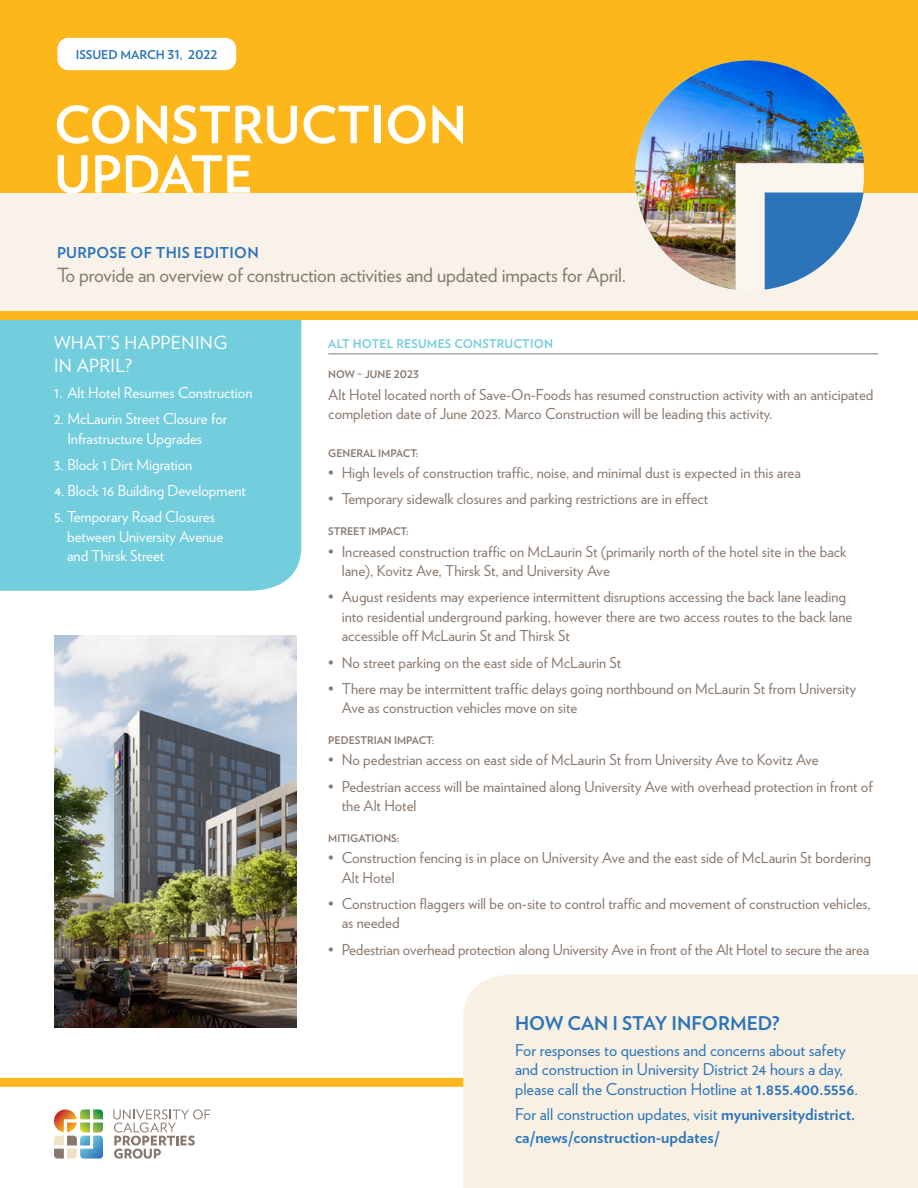
<style>
.page{position:relative;width:918px;height:1188px;background:#fff}
.page>*{position:absolute;margin:0;border:0;box-sizing:border-box;transform-origin:0 0}
.t1{font:700 51px/49.5px "Verlag";color:#fff}
.t2{font:19.5px "Verlag";letter-spacing:-.01em;color:#89786d}
.t3{font:700 18.9px "Verlag";color:#2c74ba}
.t4{font:18px/22.5px "Verlag";letter-spacing:.02em;color:#fff}
.t5{font:16.2px/19.5px "Verlag";color:#2c74ba}
.t6{font:700 16.2px/22.6px "Verlag";color:#2c74ba}
.t7{font:15px/19.5px "Verlag";color:#89786d}
.t8{font:15px/19.5px "Verlag";color:#fff}
.t9{font:700 15px "Verlag";letter-spacing:.02em;color:#2c74ba}
.t10{font:700 12.15px "Verlag";color:#2c74ba}
.t11{font:700 12px "Verlag";letter-spacing:.02em;color:#72cddc}
.t12{font:700 10.5px "Verlag";color:#89786d}
.s1{font-weight:700}
.s2{font-weight:400}
</style>
<div class="page">
<div style="left:0;top:320px;width:301px;height:271px;background:#72cddc"></div>
<div style="left:0;top:0;width:918px;height:315px;background:#f7f0e3"></div>
<div style="left:0;top:0;width:918px;height:192px;background:#fdb71a"></div>
<hr style="left:328px;top:354px;width:550px;height:1px;background:#89786d">
<div style="left:0;top:1078px;width:918px;height:9px;background:#fdb71a"></div>
<div style="left:463px;top:974px;width:455px;height:214px;background:#f7f0e3"></div>
<div style="left:0;top:311px;width:918px;height:9px;background:#fdb71a"></div>
<div style="left:57px;top:38px;width:179px;height:32px;background:#fff;border-radius:11px"></div>
<img style="left:54px;top:635px;width:243px;height:392px">
<img style="left:635px;top:60px;width:229px;height:230px">
<svg style="left:765px;top:192px;width:99px;height:98px"></svg>
<svg style="left:54px;top:1110px;width:49px;height:49px"></svg>
<svg style="left:113px;top:1109px;width:97px;height:50px"></svg>
<p class="t10" style="left:76px;top:45px;width:143px">ISSUED MARCH 31, 2022</p>
<h1 class="t1" style="left:54px;top:97px;width:415px">CONSTRUCTION<br>UPDATE</h1>
<p class="t9" style="left:57px;top:240px;width:203px">PURPOSE OF THIS EDITION</p>
<h2 class="t2" style="left:57px;top:261px;width:571px">To provide an overview of construction activities and updated impacts for April.</h2>
<p class="t4" style="left:54px;top:331px;width:175px">WHAT’S HAPPENING<br>IN APRIL?</p>
<p class="t8" style="left:54px;top:382px;width:200px">1. Alt Hotel Resumes Construction</p>
<p class="t8" style="left:67px;top:408px;width:161px;text-indent:-13px">2. McLaurin Street Closure for<br>Infrastructure Upgrades</p>
<p class="t8" style="left:54px;top:454px;width:140px">3. Block 1 Dirt Migration</p>
<p class="t8" style="left:54px;top:480px;width:194px">4. Block 16 Building Development</p>
<p class="t8" style="left:67px;top:506px;width:158px;text-indent:-13px">5. Temporary Road Closures between University Avenue and Thirsk Street</p>
<p class="t11" style="left:328px;top:334px;width:226px">ALT HOTEL RESUMES CONSTRUCTION</p>
<p class="t12" style="left:328px;top:366px;width:92px">NOW – JUNE 2023</p>
<p class="t7" style="left:328px;top:384px;width:547px">Alt Hotel located north of Save-On-Foods has resumed construction activity with an anticipated completion date of June 2023. Marco Construction will be leading this activity.</p>
<p class="t12" style="left:328px;top:445px;width:92px">GENERAL IMPACT:</p>
<p class="t7" style="left:328px;top:462px;width:474px">• High levels of construction traffic, noise, and minimal dust is expected in this area</p>
<p class="t7" style="left:328px;top:489px;width:381px">• Temporary sidewalk closures and parking restrictions are in effect</p>
<p class="t12" style="left:328px;top:523px;width:82px">STREET IMPACT:</p>
<p class="t7" style="left:342px;top:541px;width:506px;text-indent:-13px">• Increased construction traffic on McLaurin St (primarily north of the hotel site in the back lane), Kovitz Ave, Thirsk St, and University Ave</p>
<p class="t7" style="left:342px;top:586px;width:512px;text-indent:-13px">• August residents may experience intermittent disruptions accessing the back lane leading into residential underground parking, however there are two access routes to the back lane accessible off McLaurin St and Thirsk St</p>
<p class="t7" style="left:328px;top:652px;width:295px">• No street parking on the east side of McLaurin St</p>
<p class="t7" style="left:342px;top:678px;width:516px;text-indent:-13px">• There may be intermittent traffic delays going northbound on McLaurin St from University<br>Ave as construction vehicles move on site</p>
<p class="t12" style="left:328px;top:732px;width:108px">PEDESTRIAN IMPACT:</p>
<p class="t7" style="left:328px;top:750px;width:492px">• No pedestrian access on east side of McLaurin St from University Ave to Kovitz Ave</p>
<p class="t7" style="left:342px;top:776px;width:532px;text-indent:-13px">• Pedestrian access will be maintained along University Ave with overhead protection in front of the Alt Hotel</p>
<p class="t12" style="left:328px;top:830px;width:73px">MITIGATIONS:</p>
<p class="t7" style="left:342px;top:847px;width:531px;text-indent:-13px">• Construction fencing is in place on University Ave and the east side of McLaurin St bordering<br>Alt Hotel</p>
<p class="t7" style="left:342px;top:893px;width:530px;text-indent:-13px">• Construction flaggers will be on-site to control traffic and movement of construction vehicles, as needed</p>
<p class="t7" style="left:328px;top:939px;width:542px">• Pedestrian overhead protection along University Ave in front of the Alt Hotel to secure the area</p>
<p class="t3" style="left:515px;top:1009px;width:266px">HOW CAN I STAY INFORMED?</p>
<p class="t5" style="left:515px;top:1039px;width:344px">For responses to questions and concerns about safety and construction in University District 24 hours a day, please call the Construction Hotline at <span class="s1">1.855.400.5556</span>.</p>
<p class="t6" style="left:515px;top:1102px;width:342px"><span class="s2">For all construction updates, visit</span> myuniversitydistrict. ca/news/construction-updates/</p>
</div>
